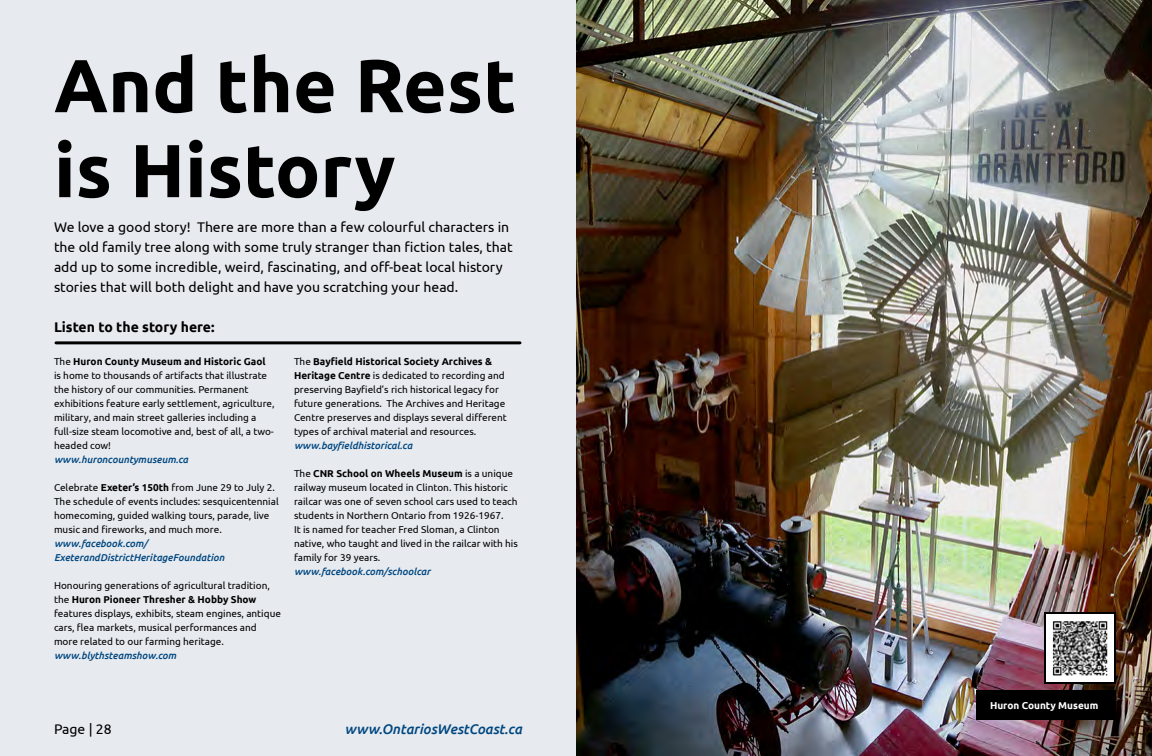
<style>
.page{position:relative;width:1152px;height:756px;background:#fff}
.page>*{position:absolute;margin:0;border:0;box-sizing:border-box;transform-origin:0 0}
.Title_01__75_Point{font:700 75px/85px "Ubuntu";color:#000}
.Heading_02__18_Point{font:14px/20px "Ubuntu";color:#000}
.Heading_02__18_Point-2{font:italic 500 14px "Ubuntu";color:#00467f}
.Heading_02__18_Point-3{font:700 14px "Ubuntu";color:#000}
.Body{font:10px/14px "Ubuntu";color:#000}
.Body-2{font:italic 500 10px/14px "Ubuntu";color:#00467f}
.Body-3{font:700 10px "Ubuntu";color:#fff}
.s1{font-weight:700}
</style>
<div class="page">
<img style="left:576px;top:0;width:576px;height:756px">
<div style="left:0;top:0;width:576px;height:756px;background:#e7ebf0"></div>
<hr style="left:56px;top:341px;width:464px;height:3px;background:#000">
<div style="left:976px;top:690px;width:140px;height:30px;background:#000"></div>
<div style="left:1045px;top:613px;width:70px;height:70px;background:#fff"></div>
<img style="left:1052px;top:621px;width:56px;height:55px">
<div style="left:1044px;top:612px;width:72px;height:72px;border:2px solid #000"></div>
<p class="Title_01__75_Point" style="left:54px;top:42px;width:464px">And the Rest is History</p>
<p class="Heading_02__18_Point" style="left:54px;top:216px;width:460px">We love a good story! There are more than a few colourful characters in the old family tree along with some truly stranger than fiction tales, that add up to some incredible, weird, fascinating, and off-beat local history stories that will both delight and have you scratching your head.</p>
<p class="Heading_02__18_Point-3" style="left:54px;top:318px;width:162px">Listen to the story here:</p>
<p class="Body" style="left:54px;top:354px;width:222px">The <span class="s1">Huron County Museum and Historic Gaol </span>is home to thousands of artifacts that illustrate the history of our communities. Permanent exhibitions feature early settlement, agriculture, military, and main street galleries including a full-size steam locomotive and, best of all, a two&shy;headed cow!</p>
<p class="Body-2" style="left:54px;top:452px;width:136px">www.huroncountymuseum.ca</p>
<p class="Body" style="left:54px;top:480px;width:226px">Celebrate <span class="s1">Exeter’s 150th</span> from June 29 to July 2.<br>The schedule of events includes: sesquicentennial homecoming, guided walking tours, parade, live music and fireworks, and much more.</p>
<p class="Body-2" style="left:54px;top:536px;width:172px">www.facebook.com/<br>ExeterandDistrictHeritageFoundation</p>
<p class="Body" style="left:54px;top:578px;width:229px">Honouring generations of agricultural tradition, the <span class="s1">Huron Pioneer Thresher &amp; Hobby Show </span>features displays, exhibits, steam engines, antique cars, flea markets, musical performances and more related to our farming heritage.</p>
<p class="Body-2" style="left:54px;top:648px;width:124px">www.blythsteamshow.com</p>
<p class="Body" style="left:294px;top:354px;width:214px">The <span class="s1">Bayfield Historical Society Archives &amp; Heritage Centre</span> is dedicated to recording and preserving Bayfield’s rich historical legacy for future generations. The Archives and Heritage Centre preserves and displays several different types of archival material and resources.</p>
<p class="Body-2" style="left:294px;top:438px;width:120px">www.bayfieldhistorical.ca</p>
<p class="Body" style="left:294px;top:466px;width:225px">The <span class="s1">CNR School on Wheels Museum</span> is a unique railway museum located in Clinton. This historic railcar was one of seven school cars used to teach students in Northern Ontario from 1926-1967.<br>It is named for teacher Fred Sloman, a Clinton native, who taught and lived in the railcar with his family for 39 years.</p>
<p class="Body-2" style="left:294px;top:564px;width:138px">www.facebook.com/schoolcar</p>
<p class="Heading_02__18_Point" style="left:54px;top:718px;width:59px">Page | 28</p>
<p class="Heading_02__18_Point-2" style="left:345px;top:720px;width:179px">www.OntariosWestCoast.ca</p>
<p class="Body-3" style="left:990px;top:699px;width:110px">Huron County Museum</p>
</div>
